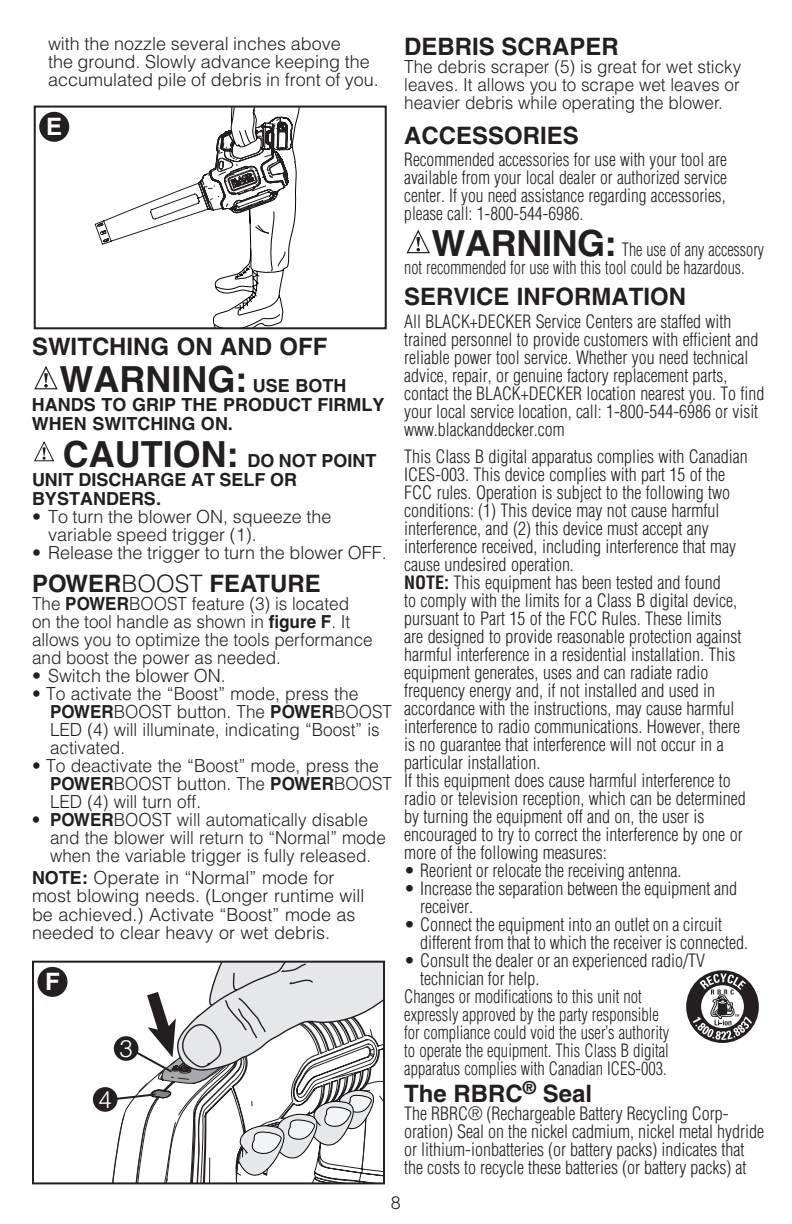
<style>
.page{position:relative;width:792px;height:1224px;background:#fff}
.page>*{position:absolute;margin:0;border:0;box-sizing:border-box;transform-origin:0 0}
.t1{font:700 36px "Helvetica";color:#231f20}
.t2{font:700 24px "Helvetica";color:#231f20}
.t3{font:700 24px "Helvetica";color:#fff}
.t4{font:300 24px "Helvetica";color:#fff}
.t5{font:300 condensed 18px/18px "Helvetica";color:#231f20}
.t6{font:300 18px/18px "Helvetica";color:#231f20}
.t7{font:300 18px/18px "Helvetica";color:#231f20;scale:.95 1}
.t8{font:300 condensed 18px "Helvetica";color:#231f20;scale:.92 1}
.t9{font:700 18px/19px "Helvetica";color:#231f20}
.t10{font:300 condensed 18px/18px "Helvetica";color:#231f20;scale:.9 1}
.s1{font-size:18px}
.s2{font-size:36px}
.s3{font-weight:300}
.s4{font-weight:700}
.s5{font-weight:700;font-stretch:normal;font-size:36px}
</style>
<div class="page">
<svg style="left:34px;top:366px;width:24px;height:24px"></svg>
<svg style="left:34px;top:441px;width:21px;height:21px"></svg>
<svg style="left:406px;top:229px;width:24px;height:25px"></svg>
<div style="left:687px;top:971px;width:71px;height:71px;background:#231f20;border-radius:50%"></div>
<div style="left:686px;top:970px;width:73px;height:73px;border:2px solid #231f20;border-radius:50%"></div>
<svg style="left:693px;top:973px;width:59px;height:67px"></svg>
<svg style="left:95px;top:109px;width:205px;height:217px"></svg>
<div style="left:34px;top:106px;width:353px;height:223px;border:2px solid #231f20"></div>
<div style="left:39px;top:112px;width:30px;height:30px;background:#231f20;border-radius:50%"></div>
<svg style="left:33px;top:962px;width:351px;height:221px"></svg>
<div style="left:114px;top:1036px;width:24px;height:25px;background:#231f20;border-radius:50%"></div>
<p class="t6" style="left:48px;top:35px;width:332px">with the nozzle several inches above<br>the ground. Slowly advance keeping the accumulated pile of debris in front of you.</p>
<h2 class="t3" style="left:46px;top:112px;width:18px">E</h2>
<h2 class="t2" style="left:32px;top:332px;width:297px">SWITCHING ON AND OFF</h2>
<h1 class="t1" style="left:59px;top:358px;width:288px">WARNING: <span class="s1">USE BOTH</span></h1>
<p class="t9" style="left:32px;top:395px;width:354px">HANDS TO GRIP THE PRODUCT FIRMLY<br>WHEN SWITCHING ON.</p>
<p class="t9" style="left:32px;top:451px;width:346px;text-indent:31px"><span class="s2">CAUTION:</span> DO NOT POINT<br>UNIT DISCHARGE AT SELF OR<br>BYSTANDERS.</p>
<p class="t6" style="left:48px;top:508px;width:285px;text-indent:-16px">• To turn the blower ON, squeeze the variable speed trigger (1).</p>
<p class="t6" style="left:32px;top:544px;width:356px">• Release the trigger to turn the blower OFF.</p>
<h2 class="t2" style="left:32px;top:569px;width:290px">POWER<span class="s3">BOOST</span> FEATURE</h2>
<p class="t7" style="left:32px;top:595px;width:360px">The <span class="s4">POWER</span>BOOST feature (3) is located<br>on the tool handle as shown in <span class="s4">figure F</span>. It allows you to optimize the tools performance and boost the power as needed.</p>
<p class="t6" style="left:32px;top:667px;width:195px">• Switch the blower ON.</p>
<p class="t6" style="left:50px;top:685px;width:344px;text-indent:-18px">• To activate the “Boost” mode, press the <span class="s4">POWER</span>BOOST button. The <span class="s4">POWER</span>BOOST LED (4) will illuminate, indicating “Boost” is activated.</p>
<p class="t6" style="left:50px;top:757px;width:344px;text-indent:-18px">• To deactivate the “Boost” mode, press the<br><span class="s4">POWER</span>BOOST button. The <span class="s4">POWER</span>BOOST<br>LED (4) will turn off.</p>
<p class="t7" style="left:50px;top:811px;width:355px;text-indent:-18px">• <span class="s4">POWER</span>BOOST will automatically disable and the blower will return to “Normal” mode when the variable trigger is fully released.</p>
<p class="t6" style="left:32px;top:868px;width:334px"><span class="s4">NOTE:</span> Operate in “Normal” mode for most blowing needs. (Longer runtime will be achieved.) Activate “Boost” mode as needed to clear heavy or wet debris.</p>
<h2 class="t3" style="left:45px;top:967px;width:16px">F</h2>
<h2 class="t4" style="left:119px;top:1033px;width:15px">3</h2>
<h2 class="t4" style="left:98px;top:1084px;width:15px">4</h2>
<h2 class="t2" style="left:404px;top:32px;width:216px">DEBRIS SCRAPER</h2>
<p class="t7" style="left:404px;top:57px;width:356px;text-align:justify">The debris scraper (5) is great for wet sticky leaves. It allows you to scrape wet leaves or heavier debris while operating the blower.</p>
<h2 class="t2" style="left:404px;top:121px;width:176px">ACCESSORIES</h2>
<p class="t5" style="left:404px;top:151px;width:324px;text-align:justify">Recommended accessories for use with your tool are available from your local dealer or authorized service center. If you need assistance regarding accessories, please call: 1-800-544-6986.</p>
<p class="t10" style="left:404px;top:241px;width:401px;text-indent:27px"><span class="s5">WARNING:</span> The use of any accessory not recommended for use with this tool could be hazardous.</p>
<h2 class="t2" style="left:404px;top:282px;width:284px">SERVICE INFORMATION</h2>
<p class="t5" style="left:404px;top:312px;width:361px">All BLACK+DECKER Service Centers are staffed with trained personnel to provide customers with efficient and reliable power tool service. Whether you need technical advice, repair, or genuine factory replacement parts, contact the BLACK+DECKER location nearest you. To find your local service location, call: 1-800-544-6986 or visit www.blackanddecker.com</p>
<p class="t5" style="left:404px;top:447px;width:345px">This Class B digital apparatus complies with Canadian ICES-003. This device complies with part 15 of the FCC rules. Operation is subject to the following two conditions: (1) This device may not cause harmful interference, and (2) this device must accept any interference received, including interference that may cause undesired operation.<br><span class="s4">NOTE:</span> This equipment has been tested and found<br>to comply with the limits for a Class B digital device, pursuant to Part 15 of the FCC Rules. These limits<br>are designed to provide reasonable protection against harmful interference in a residential installation. This equipment generates, uses and can radiate radio frequency energy and, if not installed and used in accordance with the instructions, may cause harmful interference to radio communications. However, there is no guarantee that interference will not occur in a particular installation.<br>If this equipment does cause harmful interference to radio or television reception, which can be determined by turning the equipment off and on, the user is encouraged to try to correct the interference by one or more of the following measures:</p>
<p class="t5" style="left:404px;top:861px;width:279px">• Reorient or relocate the receiving antenna.</p>
<p class="t5" style="left:420px;top:879px;width:318px;text-indent:-16px">• Increase the separation between the equipment and receiver.</p>
<p class="t5" style="left:420px;top:915px;width:329px;text-indent:-16px">• Connect the equipment into an outlet on a circuit different from that to which the receiver is connected.</p>
<p class="t5" style="left:404px;top:951px;width:302px">• Consult the dealer or an experienced radio/TV</p>
<p class="t5" style="left:420px;top:969px;width:121px">technician for help.</p>
<p class="t8" style="left:404px;top:985px;width:260px">Changes or modifications to this unit not</p>
<p class="t8" style="left:404px;top:1003px;width:278px">expressly approved by the party responsible</p>
<p class="t8" style="left:404px;top:1021px;width:290px">for compliance could void the user’s authority</p>
<p class="t8" style="left:404px;top:1039px;width:289px">to operate the equipment. This Class B digital</p>
<p class="t8" style="left:404px;top:1057px;width:287px">apparatus complies with Canadian ICES-003.</p>
<h2 class="t2" style="left:404px;top:1079px;width:189px">The RBRC<sup>®</sup> Seal</h2>
<p class="t5" style="left:404px;top:1104px;width:361px">The RBRC® (Rechargeable Battery Recycling Corp&shy;oration) Seal on the nickel cadmium, nickel metal hydride or lithium-ionbatteries (or battery packs) indicates that the costs to recycle these batteries (or battery packs) at</p>
<p class="t6" style="left:391px;top:1193px;width:12px">8</p>
</div>
